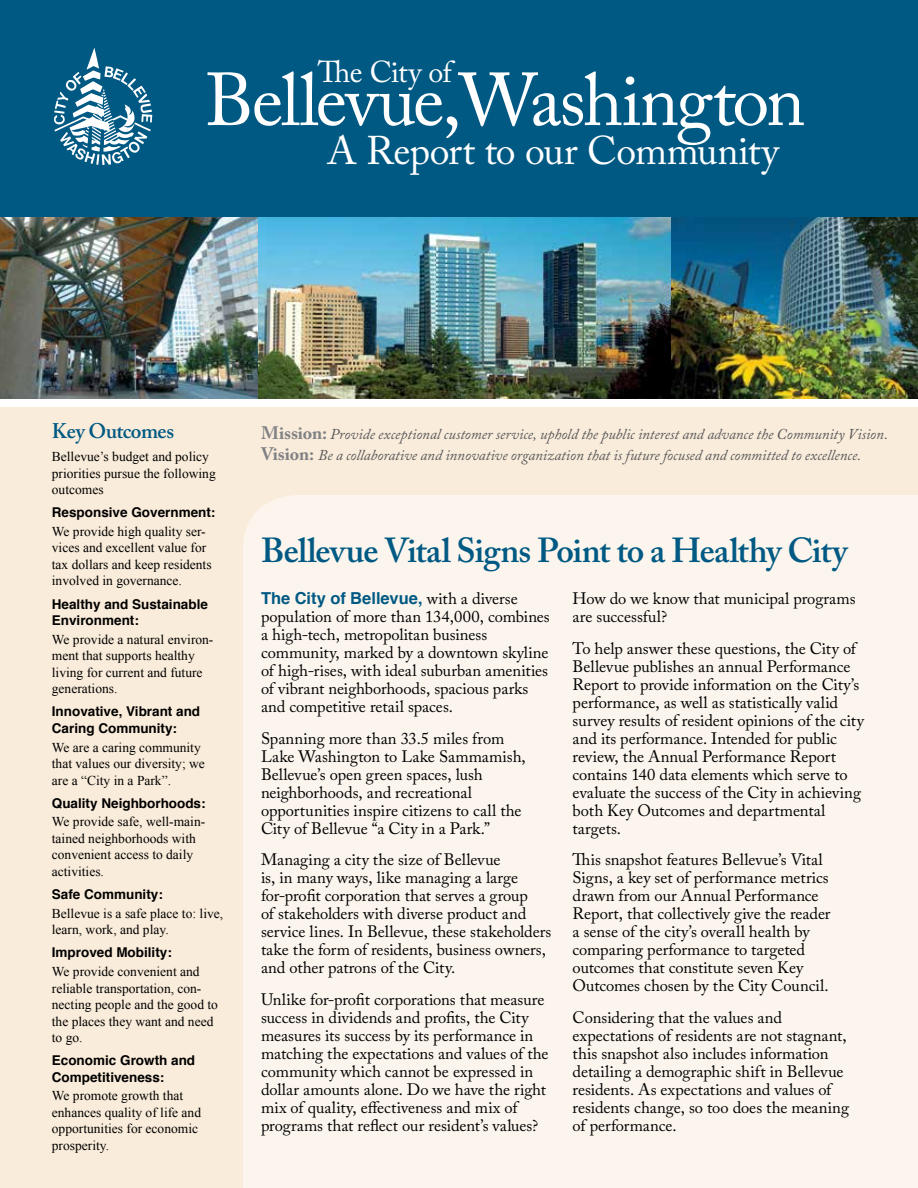
<style>
.page{position:relative;width:918px;height:1188px;background:#fff}
.page>*{position:absolute;margin:0;border:0;box-sizing:border-box;transform-origin:0 0}
.t1{font:74.1px "Adobe Caslon Pro";letter-spacing:-.03em;color:#fff}
.t2{font:39.75px "Adobe Caslon Pro";letter-spacing:-.01em;color:#fff}
.t3{font:600 34.5px "Adobe Caslon Pro";letter-spacing:-.02em;color:#005983}
.t4{font:30px "Adobe Caslon Pro";letter-spacing:-.03em;color:#fff}
.t5{font:600 21px "Adobe Caslon Pro";letter-spacing:-.025em;color:#005983}
.t6{font:16.5px/18px "Adobe Caslon Pro";letter-spacing:-.005em;color:#000}
.t7{font:700 16.5px "Helvetica";color:#005983}
.t8{font:italic 15px/21px "Adobe Caslon Pro";color:#58595b}
.t9{font:13.5px/16.5px "Times New Roman";color:#000}
.t10{font:700 13.5px/16.5px "Helvetica";color:#000}
.s1{font-weight:700;font-style:normal;font-size:18px;color:#808285}
.s2{font-family:"Adobe Caslon Pro";font-weight:400;color:#000}
</style>
<div class="page">
<div style="left:0;top:408px;width:918px;height:780px;background:#faecda"></div>
<div style="left:0;top:0;width:918px;height:254px;background:#005983"></div>
<img style="left:0;top:218px;width:672px;height:181px">
<img style="left:672px;top:218px;width:246px;height:181px">
<div style="left:243px;top:495px;width:675px;height:693px;background:#fbf5ed"></div>
<svg style="left:54px;top:48px;width:98px;height:117px"></svg>
<h3 class="t4" style="left:318px;top:54px;width:136px">The City of</h3>
<h1 class="t1" style="left:205px;top:56px;width:602px">Bellevue, Washington</h1>
<h2 class="t2" style="left:327px;top:127px;width:453px">A Report to our Community</h2>
<p class="t5" style="left:52px;top:418px;width:124px">Key Outcomes</p>
<p class="t9" style="left:52px;top:448px;width:165px">Bellevue’s budget and policy priorities pursue the following outcomes</p>
<p class="t10" style="left:52px;top:504px;width:165px">Responsive Government:</p>
<p class="t9" style="left:52px;top:523px;width:161px">We provide high quality ser&shy;vices and excellent value for tax dollars and keep residents involved in governance.</p>
<p class="t10" style="left:52px;top:596px;width:158px">Healthy and Sustainable<br>Environment:</p>
<p class="t9" style="left:52px;top:631px;width:163px">We provide a natural environ&shy;ment that supports healthy living for current and future generations.</p>
<p class="t10" style="left:52px;top:704px;width:150px">Innovative, Vibrant and<br>Caring Community:</p>
<p class="t9" style="left:52px;top:739px;width:154px">We are a caring community that values our diversity; we are a “City in a Park”.</p>
<p class="t10" style="left:52px;top:795px;width:155px">Quality Neighborhoods:</p>
<p class="t9" style="left:52px;top:813px;width:155px">We provide safe, well-main&shy;tained neighborhoods with convenient access to daily activities.</p>
<p class="t10" style="left:52px;top:886px;width:113px">Safe Community:</p>
<p class="t9" style="left:52px;top:905px;width:173px">Bellevue is a safe place to: live, learn, work, and play.</p>
<p class="t10" style="left:52px;top:945px;width:122px">Improved Mobility:</p>
<p class="t9" style="left:52px;top:963px;width:168px">We provide convenient and reliable transportation, con&shy;necting people and the good to the places they want and need to go.</p>
<p class="t10" style="left:52px;top:1052px;width:145px">Economic Growth and<br>Competitiveness:</p>
<p class="t9" style="left:52px;top:1087px;width:151px">We promote growth that enhances quality of life and opportunities for economic prosperity.</p>
<p class="t8" style="left:261px;top:424px;width:629px"><span class="s1">Mission:</span> Provide exceptional customer service, uphold the public interest and advance the Community Vision.<br><span class="s1">Vision:</span> Be a collaborative and innovative organization that is future focused and committed to excellence.</p>
<h3 class="t3" style="left:261px;top:530px;width:588px">Bellevue Vital Signs Point to a Healthy City</h3>
<p class="t7" style="left:261px;top:585px;width:258px">The City of Bellevue, <span class="s2">with a diverse</span></p>
<p class="t6" style="left:261px;top:608px;width:290px">population of more than 134,000, combines a high-tech, metropolitan business community, marked by a downtown skyline of high-rises, with ideal suburban amenities of vibrant neighborhoods, spacious parks and competitive retail spaces.</p>
<p class="t6" style="left:261px;top:729px;width:266px">Spanning more than 33.5 miles from Lake Washington to Lake Sammamish, Bellevue’s open green spaces, lush neighborhoods, and recreational opportunities inspire citizens to call the City of Bellevue “a City in a Park.”</p>
<p class="t6" style="left:261px;top:851px;width:292px">Managing a city the size of Bellevue<br>is, in many ways, like managing a large for-profit corporation that serves a group<br>of stakeholders with diverse product and service lines. In Bellevue, these stakeholders take the form of residents, business owners, and other patrons of the City.</p>
<p class="t6" style="left:261px;top:990px;width:289px">Unlike for-profit corporations that measure success in dividends and profits, the City measures its success by its performance in matching the expectations and values of the community which cannot be expressed in dollar amounts alone. Do we have the right mix of quality, effectiveness and mix of programs that reflect our resident’s values?</p>
<p class="t6" style="left:573px;top:589px;width:285px">How do we know that municipal programs are successful?</p>
<p class="t6" style="left:573px;top:639px;width:293px">To help answer these questions, the City of Bellevue publishes an annual Performance Report to provide information on the City’s performance, as well as statistically valid survey results of resident opinions of the city and its performance. Intended for public review, the Annual Performance Report contains 140 data elements which serve to evaluate the success of the City in achieving both Key Outcomes and departmental targets.</p>
<p class="t6" style="left:573px;top:850px;width:259px">This snapshot features Bellevue’s Vital Signs, a key set of performance metrics drawn from our Annual Performance Report, that collectively give the reader a sense of the city’s overall health by comparing performance to targeted outcomes that constitute seven Key Outcomes chosen by the City Council.</p>
<p class="t6" style="left:573px;top:1008px;width:278px">Considering that the values and expectations of residents are not stagnant, this snapshot also includes information detailing a demographic shift in Bellevue residents. As expectations and values of residents change, so too does the meaning of performance.</p>
</div>
